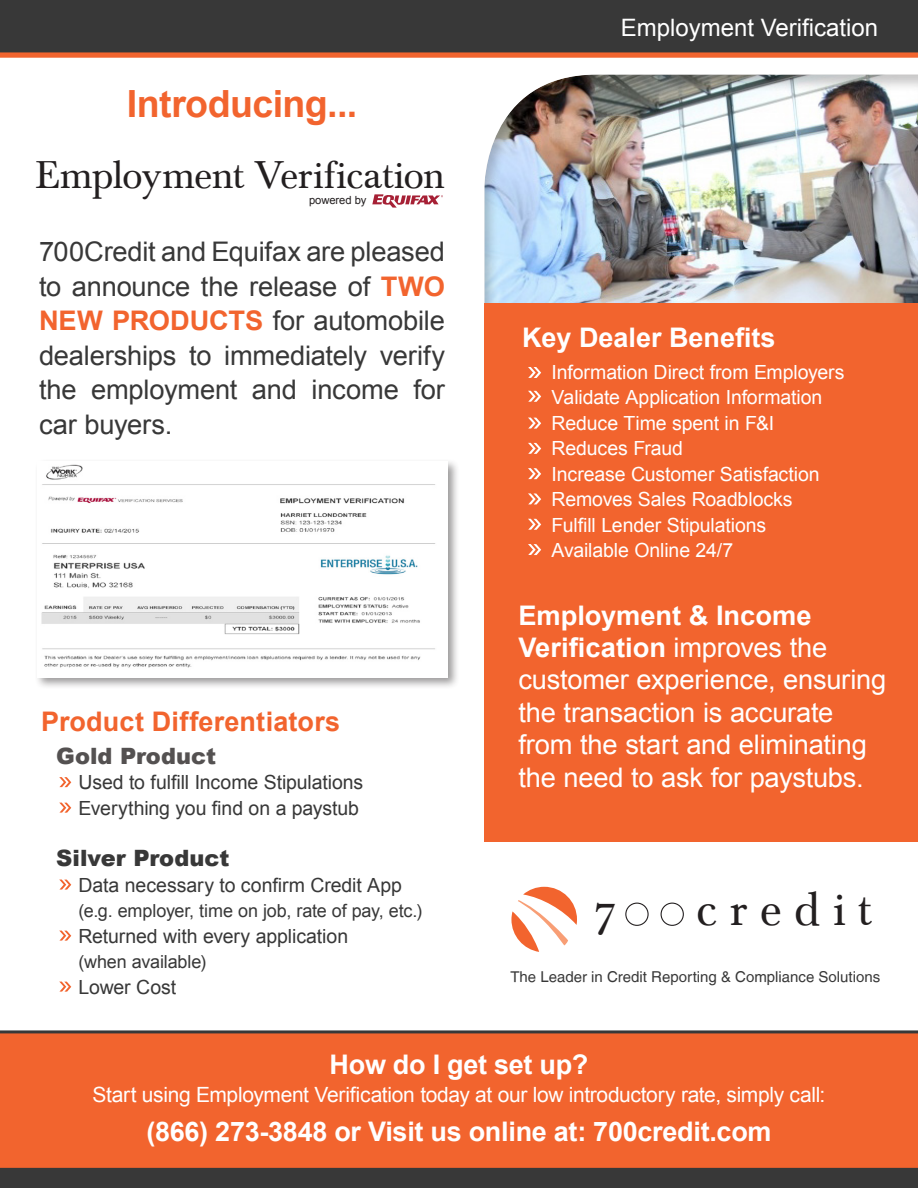
<style>
.page{position:relative;width:918px;height:1188px;background:#fff}
.page>*{position:absolute;margin:0;border:0;box-sizing:border-box;transform-origin:0 0}
.t1{font:46.2px "Baskerville BE";letter-spacing:.27em;color:#231f20}
.t2{font:38.25px "Baskerville BE";letter-spacing:-.015em;color:#231f20}
.t3{font:700 37.5px "Arial";letter-spacing:-.015em;color:#f2642e}
.t4{font:27px/34.5px "Arial";letter-spacing:-.005em;color:#383838;text-align:justify}
.t5{font:27px/32.4px "Arial";letter-spacing:-.005em;color:#fff}
.t6{font:700 27px "Arial";letter-spacing:-.01em;color:#fff}
.t7{font:700 27px "Arial";letter-spacing:.005em;color:#f2642e}
.t8{font:24px "Arial";color:#fff}
.t9{font:900 22.5px "Arial";color:#383838}
.t10{font:900 22.5px "Arial";letter-spacing:.005em;color:#545151}
.t11{font:21px "Arial";letter-spacing:-.015em;color:#fff}
.t12{font:19.5px/25.5px "Arial";letter-spacing:-.005em;color:#fff}
.t13{font:19.5px/25.5px "Arial";letter-spacing:-.005em;color:#383838}
.t14{font:18px "Arial";letter-spacing:-.005em;color:#383838}
.t15{font:15px "Helvetica LT";color:#383838}
.t16{font:11.25px "Arial";letter-spacing:-.005em;color:#231f20}
.s1{font-weight:700;color:#f2642e}
.s2{font-weight:700}
</style>
<div class="page">
<div style="left:34px;top:458px;width:426px;height:232px;background:#231f20;opacity:.45"></div>
<img style="left:38px;top:462px;width:410px;height:216px">
<svg style="left:625px;top:903px;width:24px;height:23px"></svg>
<svg style="left:661px;top:903px;width:23px;height:23px"></svg>
<svg style="left:511px;top:887px;width:66px;height:65px"></svg>
<div style="left:484px;top:72px;width:434px;height:232px;background:#231f20;opacity:.25"></div>
<div style="left:0;top:1030px;width:918px;height:133px;background:#f2642e"></div>
<div style="left:0;top:0;width:918px;height:55px;background:#383838"></div>
<div style="left:0;top:52px;width:918px;height:6px;background:#f2642e"></div>
<div style="left:0;top:1166px;width:918px;height:22px;background:#383838"></div>
<div style="left:0;top:1163px;width:918px;height:5px;background:#f2642e"></div>
<div style="left:484px;top:303px;width:434px;height:539px;background:#f2642e"></div>
<svg style="left:372px;top:194px;width:71px;height:14px"></svg>
<svg style="left:528px;top:493px;width:13px;height:11px"></svg>
<svg style="left:528px;top:519px;width:13px;height:11px"></svg>
<svg style="left:528px;top:544px;width:13px;height:11px"></svg>
<svg style="left:528px;top:367px;width:13px;height:11px"></svg>
<svg style="left:528px;top:418px;width:13px;height:11px"></svg>
<svg style="left:528px;top:443px;width:13px;height:11px"></svg>
<svg style="left:528px;top:468px;width:13px;height:11px"></svg>
<svg style="left:528px;top:391px;width:13px;height:11px"></svg>
<svg style="left:59px;top:777px;width:12px;height:10px"></svg>
<svg style="left:59px;top:803px;width:12px;height:10px"></svg>
<svg style="left:59px;top:880px;width:12px;height:10px"></svg>
<svg style="left:59px;top:931px;width:12px;height:10px"></svg>
<svg style="left:59px;top:982px;width:12px;height:10px"></svg>
<h3 class="t3" style="left:127px;top:79px;width:232px">Introducing...</h3>
<h2 class="t2" style="left:35px;top:152px;width:411px">Employment Verification</h2>
<p class="t16" style="left:309px;top:193px;width:59px">powered by</p>
<h3 class="t4" style="left:39px;top:235px;width:407px">700Credit and Equifax are pleased to announce the release of <span class="s1">TWO NEW PRODUCTS</span> for automobile dealerships to immediately verify the employment and income for car buyers.</h3>
<h3 class="t7" style="left:41px;top:704px;width:300px">Product Differentiators</h3>
<p class="t10" style="left:56px;top:739px;width:162px">Gold Product</p>
<p class="t13" style="left:79px;top:770px;width:286px">Used to fulfill Income Stipulations<br>Everything you find on a paystub</p>
<p class="t9" style="left:56px;top:842px;width:175px">Silver Product</p>
<p class="t13" style="left:79px;top:873px;width:325px">Data necessary to confirm Credit App</p>
<p class="t14" style="left:79px;top:899px;width:345px">(e.g. employer, time on job, rate of pay, etc.)</p>
<p class="t13" style="left:79px;top:924px;width:271px">Returned with every application</p>
<p class="t14" style="left:79px;top:950px;width:129px">(when available)</p>
<p class="t13" style="left:79px;top:975px;width:99px">Lower Cost</p>
<p class="t8" style="left:621px;top:12px;width:259px">Employment Verification</p>
<h3 class="t6" style="left:522px;top:319px;width:255px">Key Dealer Benefits</h3>
<p class="t12" style="left:552px;top:359px;width:295px">Information Direct from Employers<br>Validate Application Information<br>Reduce Time spent in F&amp;I<br>Reduces Fraud<br>Increase Customer Satisfaction<br>Removes Sales Roadblocks<br>Fulfill Lender Stipulations<br>Available Online 24/7</p>
<h3 class="t5" style="left:518px;top:599px;width:370px"><span class="s2">Employment &amp; Income<br>Verification</span> improves the customer experience, ensuring the transaction is accurate from the start and eliminating the need to ask for paystubs.</h3>
<h1 class="t1" style="left:593px;top:893px;width:26px">7</h1>
<h1 class="t1" style="left:696px;top:883px;width:177px">credit</h1>
<p class="t15" style="left:510px;top:968px;width:371px">The Leader in Credit Reporting &amp; Compliance Solutions</p>
<h3 class="t6" style="left:330px;top:1046px;width:260px">How do I get set up?</h3>
<p class="t11" style="left:93px;top:1081px;width:734px">Start using Employment Verification today at our low introductory rate, simply call:</p>
<h3 class="t6" style="left:146px;top:1114px;width:627px">(866) 273-3848 or Visit us online at: 700credit.com</h3>
</div>
